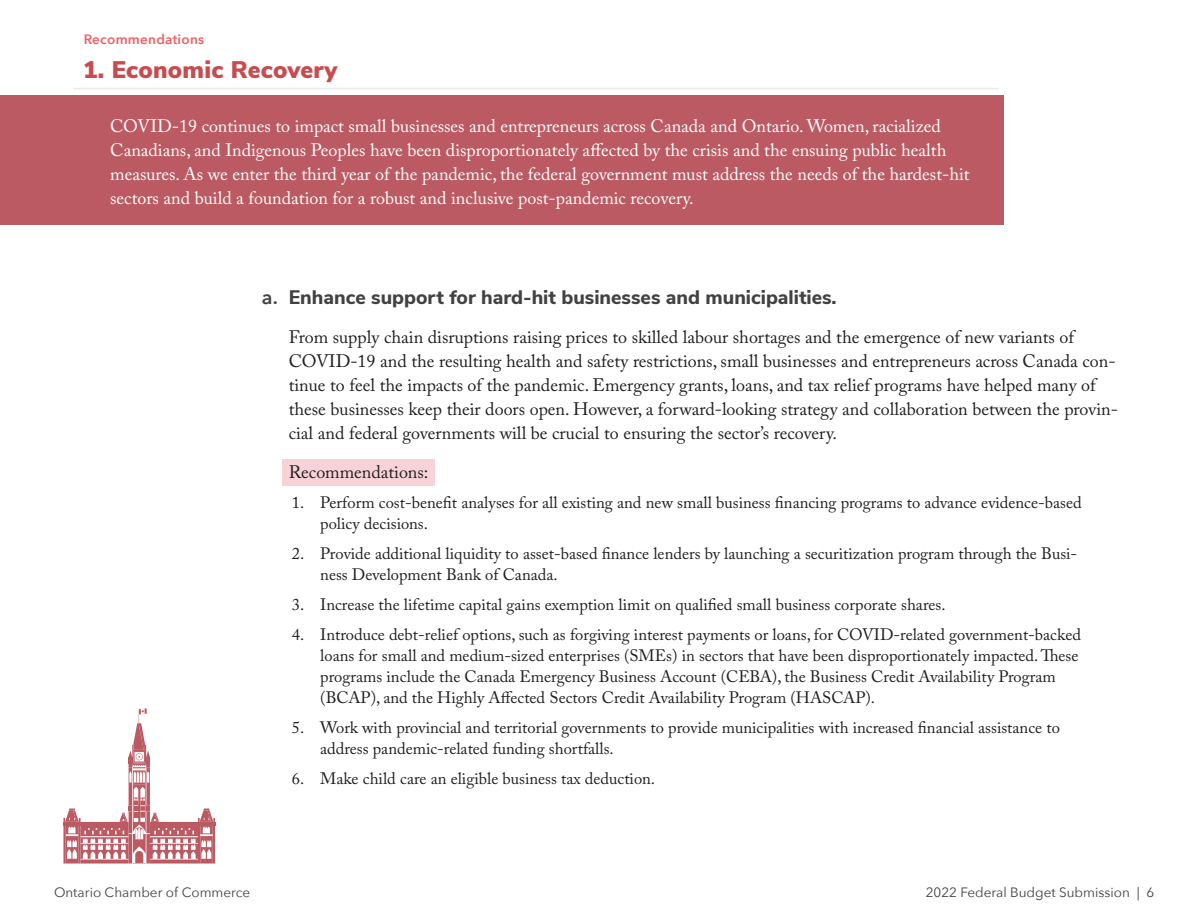
<style>
.page{position:relative;width:1188px;height:918px;background:#fff}
.page>*{position:absolute;margin:0;border:0;box-sizing:border-box;transform-origin:0 0}
.Page_heading{font:900 24px "Nunito Sans";letter-spacing:.01em;color:#c74c50}
.Body_heading1{font:800 19.5px "Nunito Sans";color:#414042}
.Body_indent{font:18px/24px "Adobe Caslon Pro";color:#201f1e}
.Body{font:18px/24px "Adobe Caslon Pro";color:#fff}
.Body_indent_list{font:16.5px/21px "Adobe Caslon Pro";color:#201f1e}
.t1{font:13.5px "Avenir Next";color:#414042}
.t2{font:600 13.5px "Avenir Next";letter-spacing:.02em;color:#f05d62}
.s1{font-family:"Avenir Next";font-weight:600}
</style>
<div class="page">
<svg style="left:63px;top:708px;width:152px;height:156px"></svg>
<hr style="left:63px;top:822px;width:18px;height:4px;background:#bb5a63">
<hr style="left:198px;top:822px;width:17px;height:4px;background:#bb5a63">
<div style="left:282px;top:459px;width:153px;height:27px;background:#f7d2d6"></div>
<div style="left:0;top:96px;width:1004px;height:129px;background:#bb5a63"></div>
<hr style="left:73px;top:88px;width:926px;height:1px;background:#eee8ea">
<p class="t2" style="left:84px;top:28px;width:122px">Recommendations</p>
<h1 class="Page_heading" style="left:83px;top:52px;width:256px">1. Economic Recovery</h1>
<p class="Body" style="left:110px;top:114px;width:861px">COVID-19 continues to impact small businesses and entrepreneurs across Canada and Ontario. Women, racialized Canadians, and Indigenous Peoples have been disproportionately affected by the crisis and the ensuing public health measures. As we enter the third year of the pandemic, the federal government must address the needs of the hardest-hit sectors and build a foundation for a robust and inclusive post-pandemic recovery.</p>
<h1 class="Body_heading1" style="left:262px;top:283px;width:576px"><span class="s1">a.</span> Enhance support for hard-hit businesses and municipalities.</h1>
<p class="Body_indent" style="left:289px;top:325px;width:831px">From supply chain disruptions raising prices to skilled labour shortages and the emergence of new variants of COVID-19 and the resulting health and safety restrictions, small businesses and entrepreneurs across Canada con&shy;tinue to feel the impacts of the pandemic. Emergency grants, loans, and tax relief programs have helped many of these businesses keep their doors open. However, a forward-looking strategy and collaboration between the provin&shy;cial and federal governments will be crucial to ensuring the sector’s recovery.</p>
<p class="Body_indent" style="left:289px;top:460px;width:141px">Recommendations:</p>
<p class="Body_indent_list" style="left:320px;top:492px;width:763px;text-indent:-28px">1. Perform cost-benefit analyses for all existing and new small business financing programs to advance evidence-based policy decisions.</p>
<p class="Body_indent_list" style="left:320px;top:543px;width:759px;text-indent:-28px">2. Provide additional liquidity to asset-based finance lenders by launching a securitization program through the Busi&shy;ness Development Bank of Canada.</p>
<p class="Body_indent_list" style="left:292px;top:594px;width:655px">3. Increase the lifetime capital gains exemption limit on qualified small business corporate shares.</p>
<p class="Body_indent_list" style="left:320px;top:624px;width:762px;text-indent:-28px">4. Introduce debt-relief options, such as forgiving interest payments or loans, for COVID-related government-backed loans for small and medium-sized enterprises (SMEs) in sectors that have been disproportionately impacted. These programs include the Canada Emergency Business Account (CEBA), the Business Credit Availability Program (BCAP), and the Highly Affected Sectors Credit Availability Program (HASCAP).</p>
<p class="Body_indent_list" style="left:320px;top:717px;width:741px;text-indent:-28px">5. Work with provincial and territorial governments to provide municipalities with increased financial assistance to address pandemic-related funding shortfalls.</p>
<p class="Body_indent_list" style="left:292px;top:768px;width:365px">6. Make child care an eligible business tax deduction.</p>
<p class="t1" style="left:54px;top:881px;width:198px">Ontario Chamber of Commerce</p>
<p class="t1" style="left:926px;top:881px;width:230px">2022 Federal Budget Submission | 6</p>
</div>
